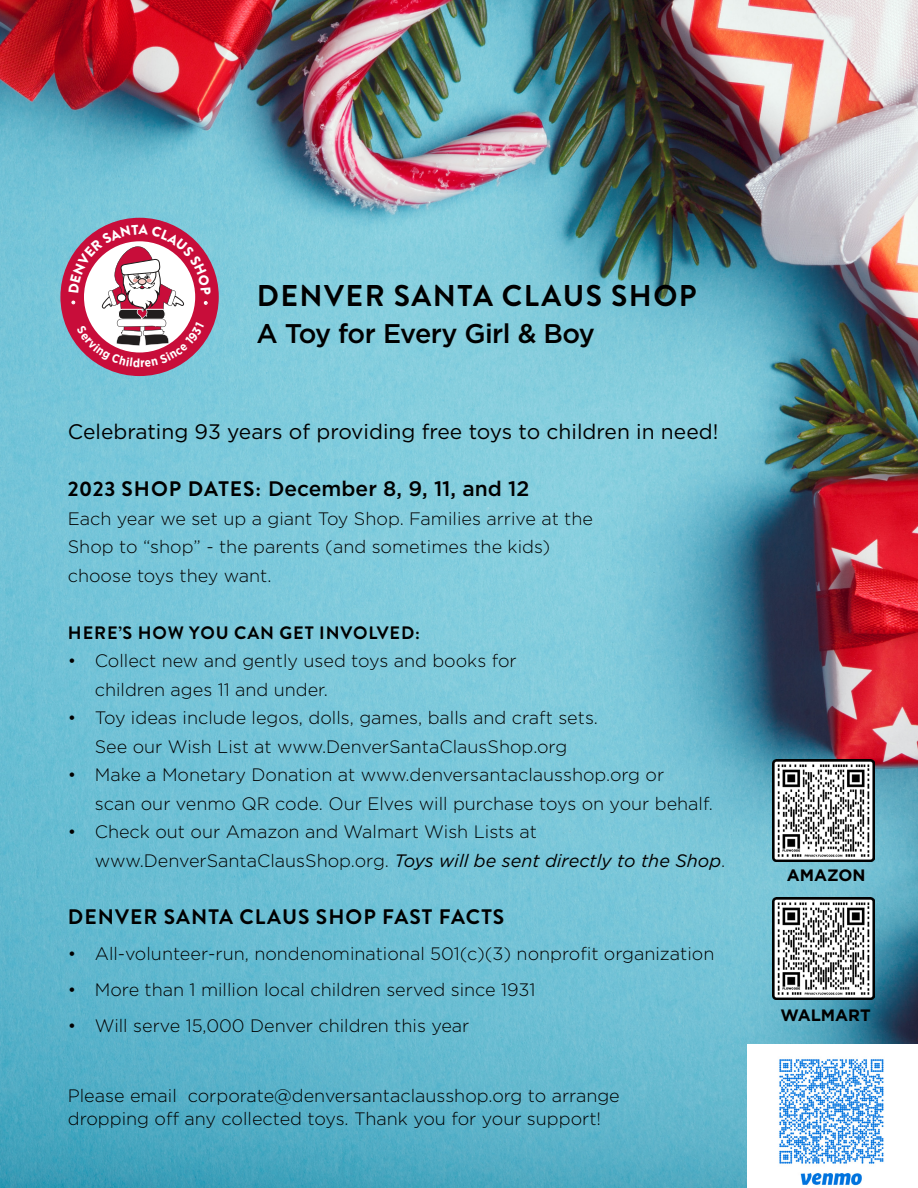
<style>
.page{position:relative;width:918px;height:1188px;background:#fff}
.page>*{position:absolute;margin:0;border:0;box-sizing:border-box;transform-origin:0 0}
.t1{font:700 30px "Brandon Grotesque";letter-spacing:.05em;color:#000}
.t2{font:500 27px "Gotham";letter-spacing:-.02em;color:#000}
.t3{font:21px "Gotham";color:#000}
.t4{font:500 21px "Gotham";color:#000}
.t5{font:700 21px "Brandon Grotesque";letter-spacing:.05em;color:#000}
.t6{font:300 18px/28.5px "Gotham";color:#000}
.t7{font:700 18px "Brandon Grotesque";letter-spacing:.05em;color:#000}
.t8{font:700 16.5px "Gotham";color:#000}
.s1{font-family:"Brandon Grotesque";font-weight:700}
.s2{font-weight:400;font-style:italic}
</style>
<div class="page">
<img style="left:0;top:0;width:918px;height:1188px">
<div style="left:60px;top:218px;width:159px;height:158px;background:#c80d3a;border-radius:50%"></div>
<img style="left:748px;top:1044px;width:170px;height:144px">
<img style="left:772px;top:759px;width:102px;height:102px">
<img style="left:772px;top:898px;width:102px;height:102px">
<svg style="left:68px;top:224px;width:143px;height:143px"></svg>
<p class="t1" style="left:257px;top:274px;width:441px">DENVER SANTA CLAUS SHOP</p>
<p class="t2" style="left:257px;top:316px;width:340px">A Toy for Every Girl &amp; Boy</p>
<p class="t3" style="left:68px;top:418px;width:652px">Celebrating 93 years of providing free toys to children in need!</p>
<p class="t4" style="left:68px;top:475px;width:463px"><span class="s1">2023 SHOP DATES:</span> December 8, 9, 11, and 12</p>
<p class="t6" style="left:68px;top:504px;width:527px">Each year we set up a giant Toy Shop. Families arrive at the</p>
<p class="t6" style="left:68px;top:532px;width:484px">Shop to “shop” - the parents (and sometimes the kids) choose toys they want.</p>
<p class="t7" style="left:68px;top:620px;width:354px">HERE’S HOW YOU CAN GET INVOLVED:</p>
<p class="t6" style="left:95px;top:646px;width:424px;text-indent:-27px">• Collect new and gently used toys and books for children ages 11 and under.</p>
<p class="t6" style="left:68px;top:703px;width:532px;text-align:center">• Toy ideas include legos, dolls, games, balls and craft sets.<br>See our Wish List at www.DenverSantaClausShop.org</p>
<p class="t6" style="left:95px;top:760px;width:620px;text-indent:-27px">• Make a Monetary Donation at www.denversantaclausshop.org or<br>scan our venmo QR code. Our Elves will purchase toys on your behalf.</p>
<p class="t6" style="left:95px;top:817px;width:632px;text-indent:-27px">• Check out our Amazon and Walmart Wish Lists at www.DenverSantaClausShop.org. <span class="s2">Toys will be sent directly to the Shop</span>.</p>
<p class="t5" style="left:68px;top:902px;width:438px">DENVER SANTA CLAUS SHOP FAST FACTS</p>
<p class="t6" style="left:68px;top:939px;width:648px">• All-volunteer-run, nondenominational 501(c)(3) nonprofit organization</p>
<p class="t6" style="left:68px;top:975px;width:469px">• More than 1 million local children served since 1931</p>
<p class="t6" style="left:68px;top:1011px;width:403px">• Will serve 15,000 Denver children this year</p>
<p class="t6" style="left:68px;top:1084px;width:554px;line-height:22.5px">Please email corporate@denversantaclausshop.org to arrange dropping off any collected toys. Thank you for your support!</p>
<p class="t8" style="left:787px;top:864px;width:80px">AMAZON</p>
<p class="t8" style="left:781px;top:1004px;width:92px">WALMART</p>
</div>
